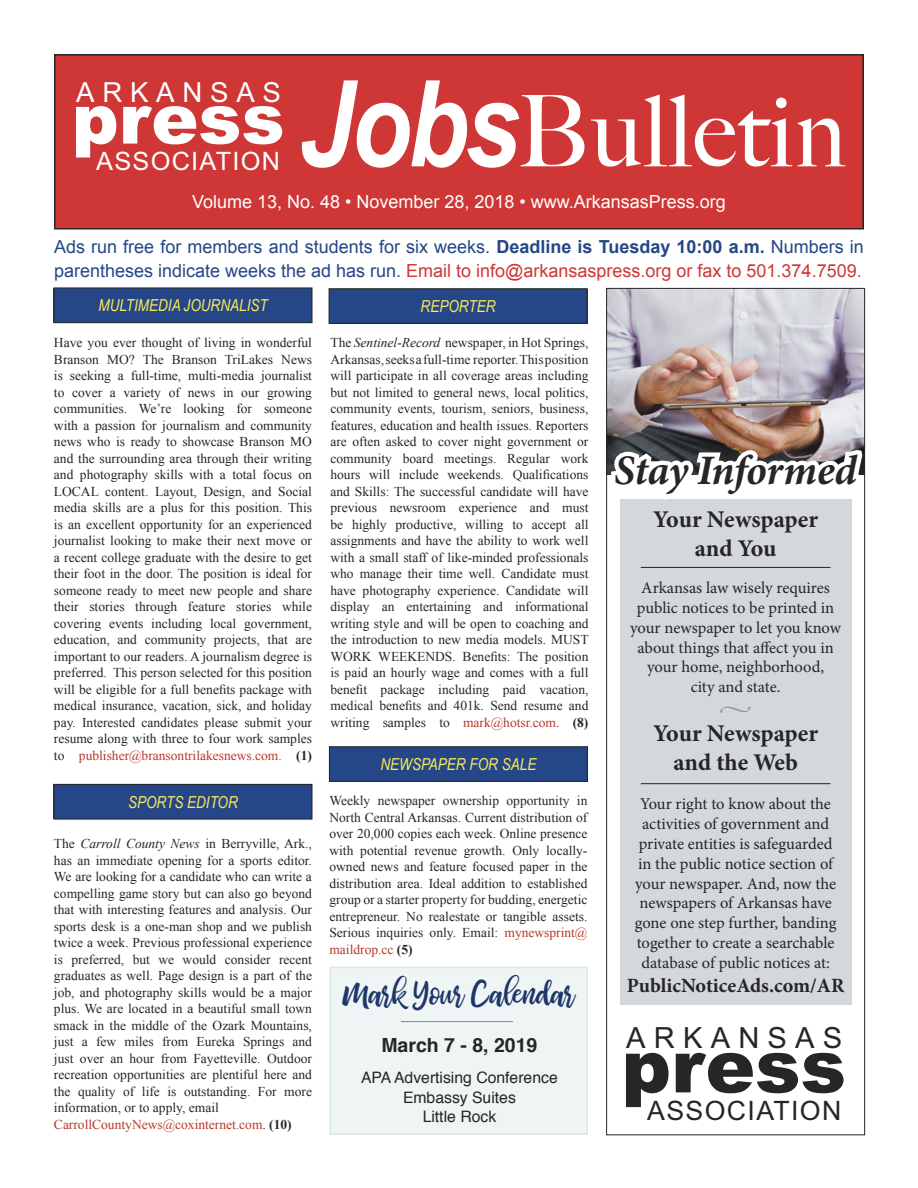
<style>
.page{position:relative;width:918px;height:1188px;background:#fff}
.page>*{position:absolute;margin:0;border:0;box-sizing:border-box;transform-origin:0 0}
.t1{font:500 99px "Big Caslon";letter-spacing:.005em;color:#fff}
.t2{font:900 74.55px "Arial";color:#262527}
.t3{font:900 70.65px "Arial";color:#fff}
.t4{font:italic 700 42px "Minion Pro";letter-spacing:-.005em;color:#262527}
.San_Serif_-_Body_Cop{font:30px "bhatoshine";color:#1e376b}
.t5{font:29.1px "Arial";letter-spacing:.28em;color:#262527}
.t6{font:27.6px "Arial";letter-spacing:.28em;color:#fff}
.t7{font:26.7px "Arial";letter-spacing:.05em;color:#262527}
.t8{font:25.35px "Arial";letter-spacing:.05em;color:#fff}
.t9{font:700 24px "Minion Pro";letter-spacing:-.005em;color:#262527}
.t10{font:700 20.25px "Minion Pro";color:#262527}
.t11{font:700 19.5px "Helvetica";color:#262527}
.t12{font:19.5px "Minion Pro";color:#92979b}
.t13{font:18px/24px "Arial";color:#254687}
.t14{font:18px "Arial";color:#fff}
.t15{font:16.5px/19.8px "Minion Pro";letter-spacing:-.005em;color:#262527;text-align:center}
.t16{font:italic 16.5px "Arial Narrow";color:#f9e95a}
.t17{font:15.75px "Helvetica";color:#262527}
.t18{font:13.5px/16.5px "Times New Roman";color:#262527;text-align:justify}
.t19{font:13.5px "Times New Roman";color:#b6382b}
.s1{font-family:"Arial Narrow";font-weight:700;font-style:italic;font-size:120px}
.s2{font-weight:700}
.s3{color:#ce3735}
.s4{color:#b6382b}
.s5{font-style:italic}
.s6{color:#262527}
.s7{font-weight:700;color:#262527}
</style>
<div class="page">
<div style="left:55px;top:55px;width:808px;height:174px;background:#ce3735"></div>
<div style="left:54px;top:54px;width:810px;height:176px;border:2px solid #262527"></div>
<img style="left:608px;top:290px;width:255px;height:155px">
<div style="left:620px;top:500px;width:232px;height:505px;background:#d4d7dc"></div>
<hr style="left:641px;top:567px;width:189px;height:1px;background:#262527">
<hr style="left:641px;top:783px;width:189px;height:1px;background:#262527">
<svg style="left:606px;top:445px;width:260px;height:60px"></svg>
<div style="left:54px;top:288px;width:258px;height:35px;background:#254687"></div>
<div style="left:54px;top:288px;width:258px;height:35px;border:1px solid #262527"></div>
<div style="left:329px;top:289px;width:258px;height:34px;background:#254687"></div>
<div style="left:329px;top:967px;width:259px;height:168px;background:#eff4f5;border:2px solid #dce9e9"></div>
<div style="left:54px;top:784px;width:258px;height:35px;background:#254687"></div>
<div style="left:54px;top:784px;width:258px;height:35px;border:1px solid #262527"></div>
<div style="left:329px;top:747px;width:258px;height:34px;background:#254687"></div>
<div style="left:400px;top:1018px;width:114px;height:5px;background:#fff;opacity:.75"></div>
<p class="t1" style="left:299px;top:50px;width:549px"><span class="s1">Jobs</span>Bulletin</p>
<p class="t14" style="left:192px;top:190px;width:535px">Volume 13, No. 48 • November 28, 2018 • www.ArkansasPress.org</p>
<p class="t6" style="left:76px;top:74px;width:206px">ARKANSAS</p>
<p class="t3" style="left:72px;top:67px;width:215px">press</p>
<p class="t8" style="left:96px;top:144px;width:185px">ASSOCIATION</p>
<p class="t13" style="left:54px;top:235px;width:811px">Ads run free for members and students for six weeks. <span class="s2">Deadline is Tuesday 10:00 a.m.</span> Numbers in parentheses indicate weeks the ad has run. <span class="s3">Email to info@arkansaspress.org or fax to 501.374.7509.</span></p>
<p class="t16" style="left:99px;top:294px;width:171px">MULTIMEDIA JOURNALIST</p>
<p class="t16" style="left:421px;top:295px;width:76px">REPORTER</p>
<p class="t18" style="left:54px;top:334px;width:260px">Have you ever thought of living in wonderful Branson MO? The Branson TriLakes News is seeking a full-time, multi-media journalist to cover a variety of news in our growing communities. We’re looking for someone with a passion for journalism and community news who is ready to showcase Branson MO and the surrounding area through their writing and photography skills with a total focus on LOCAL content. Layout, Design, and Social media skills are a plus for this position. This is an excellent opportunity for an experienced journalist looking to make their next move or a recent college graduate with the desire to get their foot in the door. The position is ideal for someone ready to meet new people and share their stories through feature stories while covering events including local government, education, and community projects, that are important to our readers. A journalism degree is preferred. This person selected for this position will be eligible for a full benefits package with medical insurance, vacation, sick, and holiday pay. Interested candidates please submit your resume along with three to four work samples to <span class="s4">publisher@bransontrilakesnews.com.</span> <span class="s2">(1)</span></p>
<p class="t16" style="left:128px;top:790px;width:111px">SPORTS EDITOR</p>
<p class="t18" style="left:54px;top:835px;width:260px">The <span class="s5">Carroll County News</span> in Berryville, Ark., has an immediate opening for a sports editor.<br>We are looking for a candidate who can write a compelling game story but can also go beyond that with interesting features and analysis. Our sports desk is a one-man shop and we publish twice a week. Previous professional experience is preferred, but we would consider recent graduates as well. Page design is a part of the job, and photography skills would be a major plus. We are located in a beautiful small town smack in the middle of the Ozark Mountains, just a few miles from Eureka Springs and just over an hour from Fayetteville. Outdoor recreation opportunities are plentiful here and the quality of life is outstanding. For more information, or to apply, email</p>
<p class="t19" style="left:54px;top:1115px;width:239px">CarrollCountyNews@coxinternet.com<span class="s6">.</span> <span class="s7">(10)</span></p>
<p class="t18" style="left:330px;top:334px;width:259px">The <span class="s5">Sentinel-Record</span> newspaper, in Hot Springs,</p>
<p class="t18" style="left:330px;top:351px;width:260px">Arkansas, seeks a full-time reporter. This position</p>
<p class="t18" style="left:330px;top:367px;width:260px">will participate in all coverage areas including</p>
<p class="t18" style="left:330px;top:384px;width:260px">but not limited to general news, local politics,</p>
<p class="t18" style="left:330px;top:400px;width:260px">community events, tourism, seniors, business,</p>
<p class="t18" style="left:330px;top:417px;width:260px">features, education and health issues. Reporters</p>
<p class="t18" style="left:330px;top:433px;width:260px">are often asked to cover night government or</p>
<p class="t18" style="left:330px;top:450px;width:260px">community board meetings. Regular work</p>
<p class="t18" style="left:330px;top:466px;width:260px">hours will include weekends. Qualifications</p>
<p class="t18" style="left:330px;top:483px;width:260px">and Skills: The successful candidate will have</p>
<p class="t18" style="left:330px;top:499px;width:260px">previous newsroom experience and must</p>
<p class="t18" style="left:330px;top:516px;width:260px">be highly productive, willing to accept all</p>
<p class="t18" style="left:330px;top:532px;width:260px">assignments and have the ability to work well</p>
<p class="t18" style="left:330px;top:549px;width:260px">with a small staff of like-minded professionals</p>
<p class="t18" style="left:330px;top:565px;width:260px">who manage their time well. Candidate must</p>
<p class="t18" style="left:330px;top:582px;width:260px">have photography experience. Candidate will</p>
<p class="t18" style="left:330px;top:598px;width:260px">display an entertaining and informational</p>
<p class="t18" style="left:330px;top:615px;width:260px">writing style and will be open to coaching and</p>
<p class="t18" style="left:330px;top:631px;width:260px">the introduction to new media models. MUST</p>
<p class="t18" style="left:330px;top:648px;width:260px">WORK WEEKENDS. Benefits: The position</p>
<p class="t18" style="left:330px;top:664px;width:259px">is paid an hourly wage and comes with a full</p>
<p class="t18" style="left:330px;top:681px;width:260px">benefit package including paid vacation,</p>
<p class="t18" style="left:330px;top:697px;width:260px">medical benefits and 401k. Send resume and</p>
<p class="t18" style="left:330px;top:714px;width:260px">writing samples to <span class="s4">mark@hotsr.com</span>. <span class="s2">(8)</span></p>
<p class="t16" style="left:380px;top:753px;width:157px">NEWSPAPER FOR SALE</p>
<p class="t18" style="left:329px;top:792px;width:260px">Weekly newspaper ownership opportunity in North Central Arkansas. Current distribution of over 20,000 copies each week. Online presence with potential revenue growth. Only locally&shy;owned news and feature focused paper in the distribution area. Ideal addition to established group or a starter property for budding, energetic entrepreneur. No realestate or tangible assets.<br>Serious inquiries only. Email: <span class="s4">mynewsprint@ maildrop.cc</span> <span class="s2">(5)</span></p>
<p class="San_Serif_-_Body_Cop" style="left:343px;top:971px;width:233px">Mark Your Calendar</p>
<p class="t11" style="left:381px;top:1029px;width:158px">March 7 - 8, 2019</p>
<p class="t17" style="left:361px;top:1065px;width:198px">APA Advertising Conference</p>
<p class="t17" style="left:403px;top:1085px;width:114px">Embassy Suites</p>
<p class="t17" style="left:423px;top:1104px;width:75px">Little Rock</p>
<p class="t4" style="left:614px;top:441px;width:244px">Stay Informed</p>
<p class="t9" style="left:653px;top:502px;width:166px">Your Newspaper</p>
<p class="t9" style="left:695px;top:531px;width:83px">and You</p>
<p class="t15" style="left:630px;top:578px;width:212px">Arkansas law wisely requires public notices to be printed in your newspaper to let you know about things that affect you in your home, neighborhood,</p>
<p class="t15" style="left:691px;top:677px;width:91px">city and state.</p>
<p class="t12" style="left:719px;top:695px;width:34px">•</p>
<p class="t9" style="left:653px;top:717px;width:166px">Your Newspaper</p>
<p class="t9" style="left:673px;top:745px;width:126px">and the Web</p>
<p class="t15" style="left:635px;top:794px;width:203px">Your right to know about the activities of government and private entities is safeguarded in the public notice section of your newspaper. And, now the newspapers of Arkansas have gone one step further, banding together to create a searchable database of public notices at:</p>
<p class="t10" style="left:627px;top:971px;width:219px">PublicNoticeAds.com/AR</p>
<p class="t5" style="left:626px;top:1022px;width:217px">ARKANSAS</p>
<p class="t2" style="left:621px;top:1024px;width:226px">press</p>
<p class="t7" style="left:647px;top:1096px;width:196px">ASSOCIATION</p>
</div>
